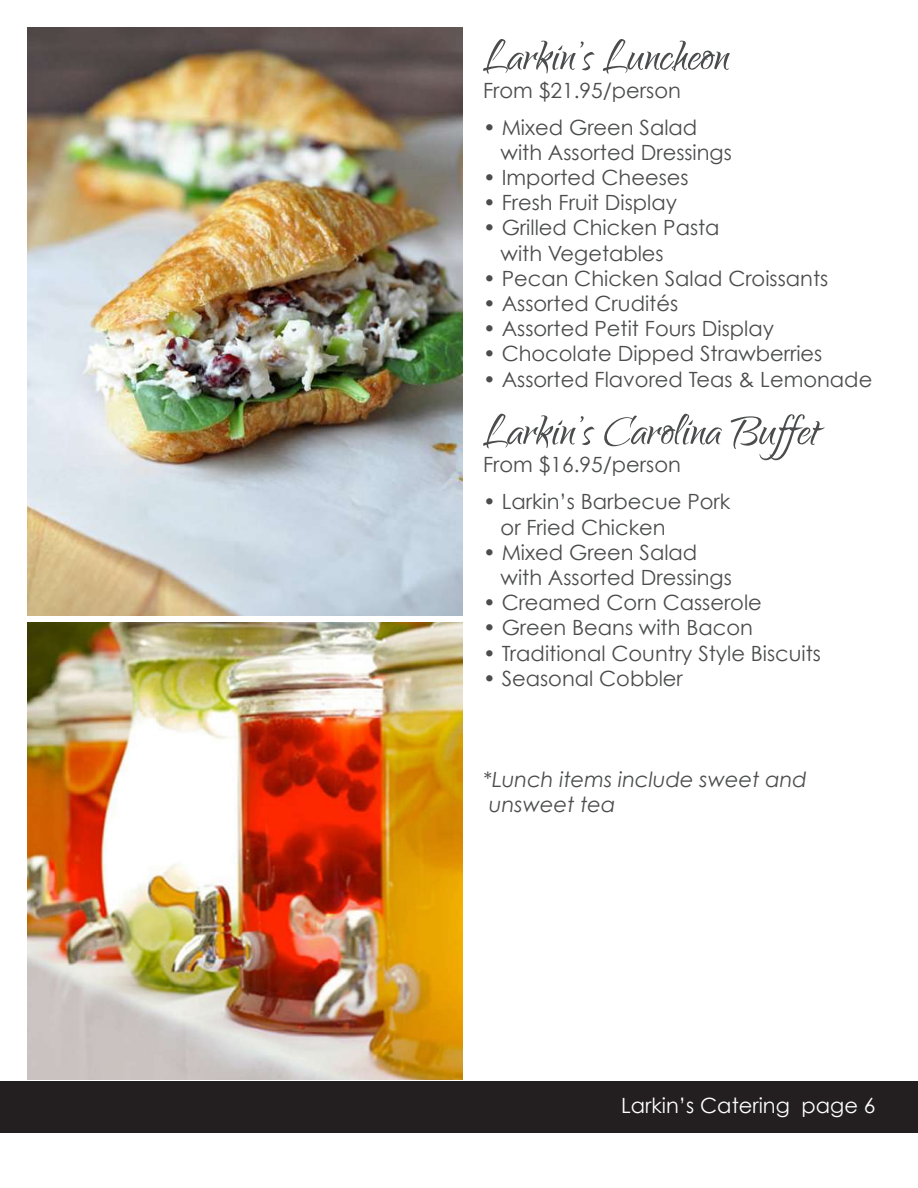
<style>
.page{position:relative;width:918px;height:1188px;background:#fff}
.page>*{position:absolute;margin:0;border:0;box-sizing:border-box;transform-origin:0 0}
.t1{font:54px "Qwigley";color:#4b4c4d}
.t2{font:21px/25.2px "Century Gothic";color:#4b4c4d}
.t3{font:italic 21px/25.2px "Century Gothic";color:#4b4c4d}
.t4{font:21px "Century Gothic";color:#fff}
</style>
<div class="page">
<img style="left:27px;top:622px;width:435px;height:458px">
<div style="left:0;top:1081px;width:918px;height:52px;background:#231f20"></div>
<img style="left:27px;top:27px;width:435px;height:589px">
<h1 class="t1" style="left:483px;top:27px;width:248px">Larkin’s Luncheon</h1>
<p class="t2" style="left:483px;top:77px;width:199px">From $21.95/person</p>
<p class="t2" style="left:501px;top:114px;width:233px;text-indent:-17px">• Mixed Green Salad with Assorted Dressings</p>
<p class="t2" style="left:483px;top:165px;width:207px">• Imported Cheeses</p>
<p class="t2" style="left:483px;top:190px;width:195px">• Fresh Fruit Display</p>
<p class="t2" style="left:501px;top:215px;width:221px;text-indent:-17px">• Grilled Chicken Pasta with Vegetables</p>
<p class="t2" style="left:483px;top:265px;width:347px">• Pecan Chicken Salad Croissants</p>
<p class="t2" style="left:483px;top:291px;width:197px">• Assorted Crudités</p>
<p class="t2" style="left:483px;top:316px;width:292px">• Assorted Petit Fours Display</p>
<p class="t2" style="left:483px;top:341px;width:341px">• Chocolate Dipped Strawberries</p>
<p class="t2" style="left:483px;top:366px;width:391px">• Assorted Flavored Teas &amp; Lemonade</p>
<h1 class="t1" style="left:483px;top:402px;width:338px">Larkin’s Carolina Buffet</h1>
<p class="t2" style="left:483px;top:452px;width:199px">From $16.95/person</p>
<p class="t2" style="left:501px;top:489px;width:231px;text-indent:-17px">• Larkin’s Barbecue Pork or Fried Chicken</p>
<p class="t2" style="left:501px;top:539px;width:233px;text-indent:-17px">• Mixed Green Salad with Assorted Dressings</p>
<p class="t2" style="left:483px;top:590px;width:280px">• Creamed Corn Casserole</p>
<p class="t2" style="left:483px;top:615px;width:271px">• Green Beans with Bacon</p>
<p class="t2" style="left:483px;top:640px;width:339px">• Traditional Country Style Biscuits</p>
<p class="t2" style="left:483px;top:665px;width:201px">• Seasonal Cobbler</p>
<p class="t3" style="left:483px;top:766px;width:325px">*Lunch items include sweet and unsweet tea</p>
<p class="t4" style="left:621px;top:1093px;width:256px">Larkin’s Catering page 6</p>
</div>
